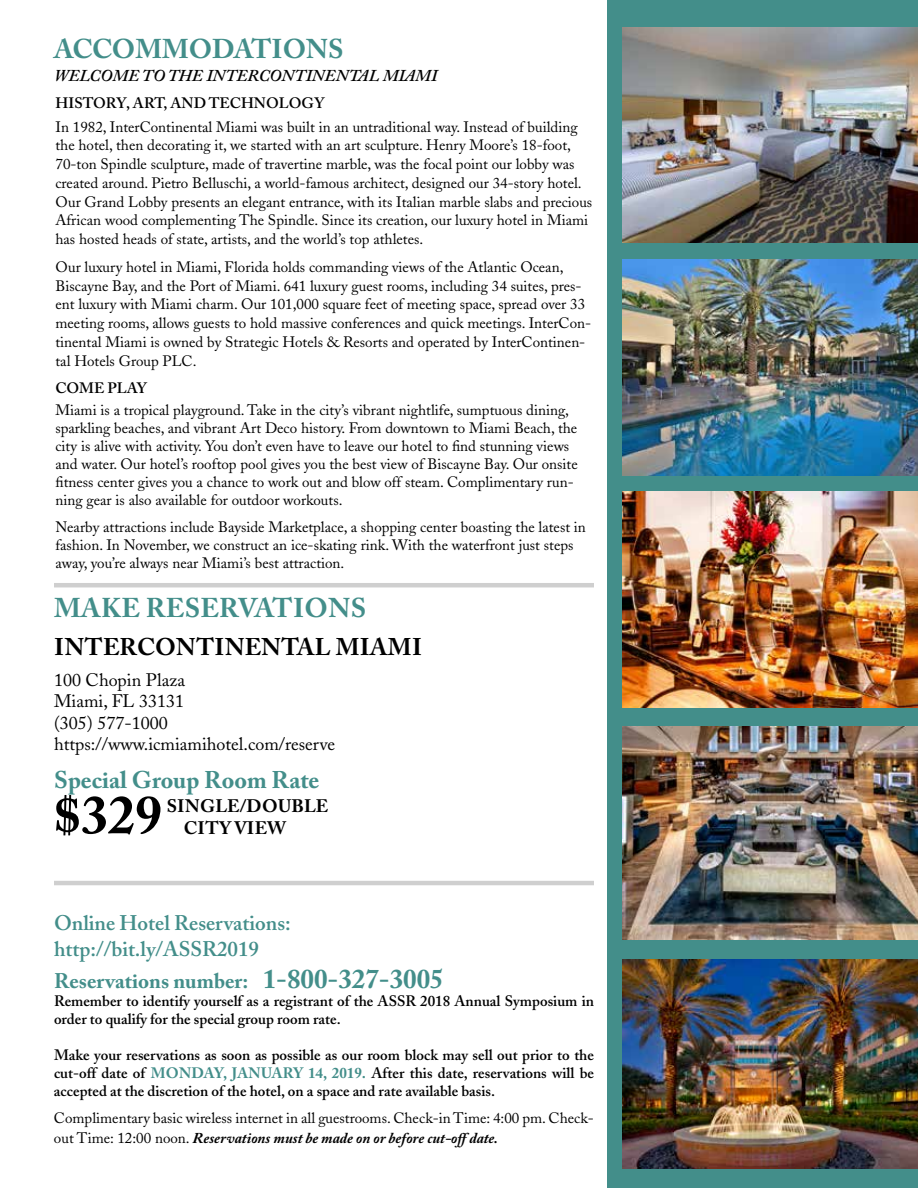
<style>
.page{position:relative;width:918px;height:1188px;background:#fff}
.page>*{position:absolute;margin:0;border:0;box-sizing:border-box;transform-origin:0 0}
.t1{font:700 54px "Adobe Caslon Pro";color:#000}
.t2{font:700 27px "Adobe Caslon Pro";letter-spacing:.01em;color:#438e8a}
.t3{font:700 24px "Adobe Caslon Pro";letter-spacing:.015em;color:#000}
.t4{font:700 24px "Adobe Caslon Pro";letter-spacing:.005em;color:#438e8a}
.t5{font:600 21px/25.2px "Adobe Caslon";color:#438e8a}
.t6{font:700 21px "Adobe Caslon Pro";color:#438e8a}
.t7{font:18px/21.6px "Adobe Caslon";color:#000}
.t8{font:700 18px/21.6px "Adobe Caslon Pro";letter-spacing:.015em;color:#000}
.t9{font:italic 600 16.5px "Adobe Caslon";color:#000}
.t10{font:15px/18.8px "Adobe Caslon";color:#000}
.t11{font:600 15px/18px "Adobe Caslon";color:#000;text-align:justify}
.t12{font:italic 700 15px "Adobe Caslon Pro";color:#000}
.s1{font-size:27px}
.s2{font-family:"Adobe Caslon Pro";font-weight:700;color:#438e8a}
.s3{font-family:"Adobe Caslon";font-weight:400;font-style:normal}
</style>
<div class="page">
<div style="left:608px;top:0;width:310px;height:1188px;background:#438e8a"></div>
<img style="left:623px;top:27px;width:295px;height:216px">
<img style="left:623px;top:259px;width:295px;height:216px">
<img style="left:623px;top:491px;width:295px;height:216px">
<hr style="left:54px;top:583px;width:540px;height:4px;background:#cfcfcf">
<hr style="left:54px;top:881px;width:540px;height:4px;background:#cfcfcf">
<img style="left:623px;top:727px;width:295px;height:213px">
<img style="left:623px;top:959px;width:295px;height:209px">
<h2 class="t2" style="left:54px;top:33px;width:23px">ACCOMMODATION</h2>
<h2 class="t2" style="left:328px;top:33px;width:17px">S</h2>
<p class="t9" style="left:54px;top:66px;width:184px">WELCOME TO THE INTERCONTINENTAL</p>
<p class="t9" style="left:383px;top:66px;width:27px">MIAMI</p>
<p class="t11" style="left:56px;top:94px;width:271px">History, Art, And Technology</p>
<p class="t10" style="left:56px;top:117px;width:538px">In 1982, InterContinental Miami was built in an untraditional way. Instead of building the hotel, then decorating it, we started with an art sculpture. Henry Moore’s 18-foot, 70-ton Spindle sculpture, made of travertine marble, was the focal point our lobby was created around. Pietro Belluschi, a world-famous architect, designed our 34-story hotel.<br>Our Grand Lobby presents an elegant entrance, with its Italian marble slabs and precious African wood complementing The Spindle. Since its creation, our luxury hotel in Miami has hosted heads of state, artists, and the world’s top athletes.</p>
<p class="t10" style="left:56px;top:258px;width:537px">Our luxury hotel in Miami, Florida holds commanding views of the Atlantic Ocean, Biscayne Bay, and the Port of Miami. 641 luxury guest rooms, including 34 suites, pres&shy;ent luxury with Miami charm. Our 101,000 square feet of meeting space, spread over 33 meeting rooms, allows guests to hold massive conferences and quick meetings. InterCon&shy;tinental Miami is owned by Strategic Hotels &amp; Resorts and operated by InterContinen&shy;tal Hotels Group PLC.</p>
<p class="t11" style="left:56px;top:379px;width:93px">Come Play</p>
<p class="t10" style="left:55px;top:401px;width:524px;line-height:18px">Miami is a tropical playground. Take in the city’s vibrant nightlife, sumptuous dining, sparkling beaches, and vibrant Art Deco history. From downtown to Miami Beach, the city is alive with activity. You don’t even have to leave our hotel to find stunning views and water. Our hotel’s rooftop pool gives you the best view of Biscayne Bay. Our onsite fitness center gives you a chance to work out and blow off steam. Complimentary run&shy;ning gear is also available for outdoor workouts.</p>
<p class="t10" style="left:55px;top:518px;width:532px;line-height:18px">Nearby attractions include Bayside Marketplace, a shopping center boasting the latest in fashion. In November, we construct an ice-skating rink. With the waterfront just steps away, you’re always near Miami’s best attraction.</p>
<h2 class="t2" style="left:54px;top:592px;width:308px">MAKE RES ERVATIONS</h2>
<h3 class="t3" style="left:54px;top:633px;width:369px">INTERCONTINENTAL MIAMI</h3>
<p class="t7" style="left:54px;top:669px;width:283px">100 Chopin Plaza<br>Miami, FL 33131<br>(305) 577-1000 https://www.icmiamihotel.com/reserve</p>
<h1 class="t1" style="left:54px;top:783px;width:109px">$329</h1>
<p class="t8" style="left:184px;top:795px;width:146px;text-indent:-17px">SINGLE/DOUBLE<br>CITY VIEW</p>
<h3 class="t4" style="left:54px;top:765px;width:267px">SPECIAL GROUP ROOM RATE</h3>
<h3 class="t5" style="left:54px;top:911px;width:238px">Online Hotel Reservations: http://bit.ly/ASSR2019</h3>
<h3 class="t6" style="left:54px;top:969px;width:391px">RESERVATIONS NUMBER: <span class="s1">1-800-327-3005</span></h3>
<p class="t11" style="left:54px;top:992px;width:345px">Remember to identify yourself as a registrant of the ASSR</p>
<p class="t11" style="left:420px;top:992px;width:175px">2018 Annual Symposium in</p>
<p class="t11" style="left:54px;top:1010px;width:288px">order to qualify for the special group room rate.</p>
<p class="t11" style="left:54px;top:1046px;width:542px">Make your reservations as soon as possible as our room block may sell out prior to the cut-off date of <span class="s2">MONDAY, JANUARY 14, 2019.</span> After this date, reservations will be accepted at the discretion of the hotel, on a space and rate available basis.</p>
<p class="t10" style="left:54px;top:1109px;width:541px">Complimentary basic wireless internet in all guestrooms. Check-in Time: 4:00 pm. Check-</p>
<p class="t12" style="left:54px;top:1129px;width:445px"><span class="s3">out Time: 12:00 noon.</span> Reservations must be made on or before cut-offdate.</p>
</div>
